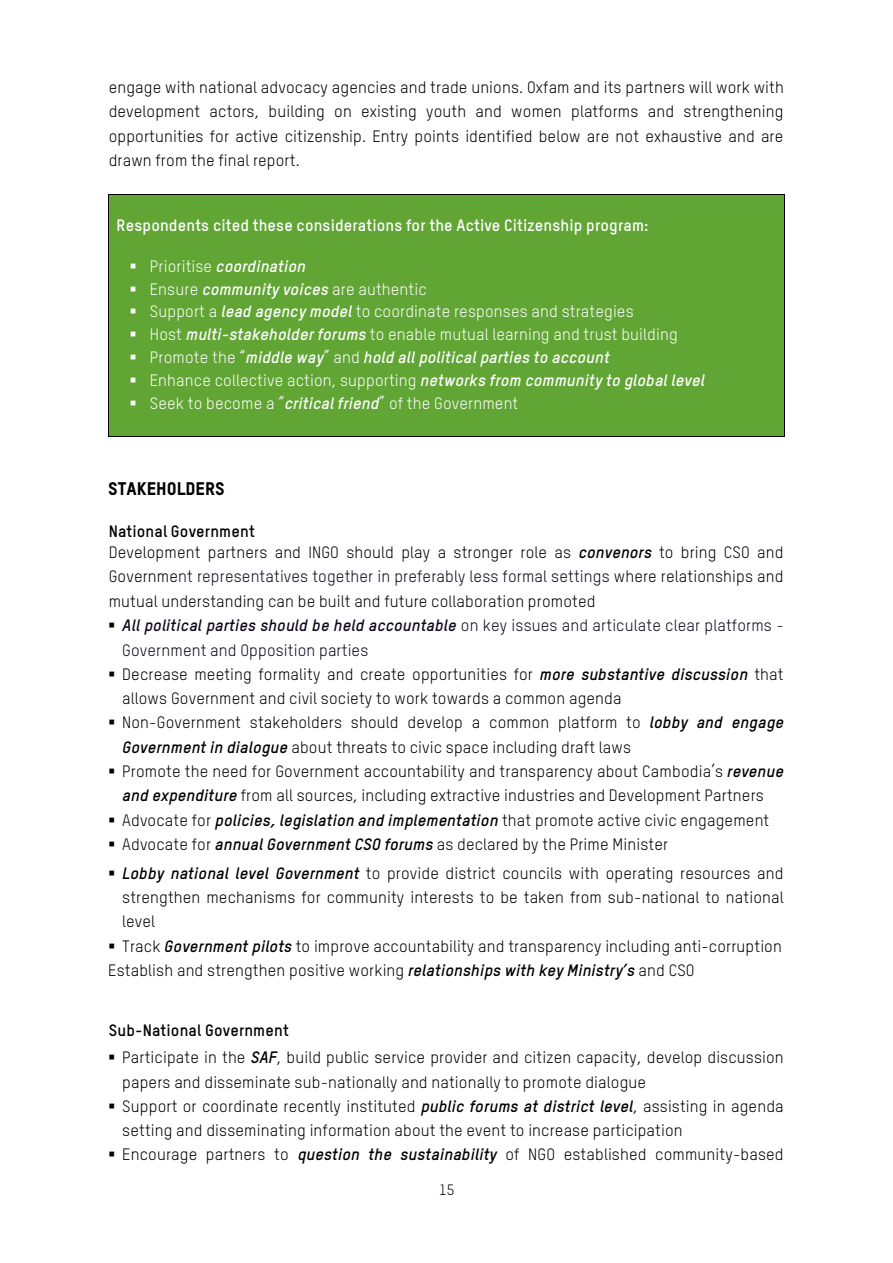
<style>
.page{position:relative;width:893px;height:1263px;background:#fff}
.page>*{position:absolute;margin:0;border:0;box-sizing:border-box;transform-origin:0 0}
.t1{font:18px "Oxfam TSTARPRO Headline";color:#000}
.t2{font:16.2px/24.5px "Oxfam TSTARPRO";letter-spacing:.01em;color:#000}
.t3{font:16.2px "Oxfam TSTARPRO";letter-spacing:.01em;color:#fff}
.t4{font:16.2px/24.5px "Oxfam TSTARPRO";letter-spacing:.01em;color:#0f071c}
.t5{font:italic 700 16.2px "Oxfam TSTARPRO";letter-spacing:.01em;color:#fff}
.t6{font:700 16.2px "Oxfam TSTARPRO";letter-spacing:.01em;color:#fff}
.t7{font:700 16.2px "Oxfam TSTARPRO";letter-spacing:.01em;color:#000}
.t8{font:14.7px "Oxfam TSTARPRO";color:#000}
.s1{font-weight:400;font-style:normal}
.s2{font-weight:700;font-style:italic}
.s3{font-weight:700}
.s4{color:#0f071c}
.s5{color:#000}
</style>
<div class="page">
<div style="left:109px;top:195px;width:675px;height:241px;background:#61a534"></div>
<hr style="left:109px;top:194px;width:675px;height:1px;background:#000">
<hr style="left:108px;top:195px;width:1px;height:241px;background:#000">
<hr style="left:109px;top:436px;width:675px;height:1px;background:#000">
<hr style="left:784px;top:195px;width:1px;height:241px;background:#000">
<p class="t2" style="left:109px;top:75px;width:677px;text-align:justify">engage with national advocacy agencies and trade unions. Oxfam and its partners will work with development actors, building on existing youth and women platforms and strengthening opportunities for active citizenship. Entry points identified below are not exhaustive and are drawn from the final report.</p>
<p class="t6" style="left:117px;top:215px;width:533px">Respondents cited these considerations for the Active Citizenship program:</p>
<p class="t5" style="left:130px;top:256px;width:177px">▪▪ <span class="s1">Prioritise</span> coordination</p>
<p class="t3" style="left:130px;top:279px;width:299px">▪▪ Ensure <span class="s2">community voices</span> are authentic</p>
<p class="t3" style="left:130px;top:302px;width:505px">▪▪ Support a <span class="s2">lead agency model</span> to coordinate responses and strategies</p>
<p class="t3" style="left:130px;top:325px;width:550px">▪▪ Host <span class="s2">multi-stakeholder forums</span> to enable mutual learning and trust building</p>
<p class="t5" style="left:130px;top:347px;width:481px">▪▪ <span class="s1">Promote the “</span>middle way<span class="s1">” and</span> hold all political parties to account</p>
<p class="t3" style="left:130px;top:370px;width:576px">▪▪ Enhance collective action, supporting <span class="s2">networks from community to global level</span></p>
<p class="t3" style="left:130px;top:393px;width:390px">▪▪ Seek to become a “<span class="s2">critical friend</span>” of the Government</p>
<p class="t1" style="left:108px;top:478px;width:118px">STAKEHOLDERS</p>
<p class="t2" style="left:109px;top:520px;width:676px;line-height:21.3px"><span class="s3">National Government<br></span>Development partners and INGO should play a stronger role as <span class="s2">convenors</span> to bring CSO and</p>
<p class="t2" style="left:109px;top:564px;width:676px">Governme<span class="s4">nt representatives together in preferably less formal settings</span> where relationships and mutual understanding can be built and future collaboration promoted</p>
<p class="t4" style="left:122px;top:613px;width:663px;text-indent:-14px"><span class="s5">▪▪</span> <span class="s2">All political parties should be held accountable</span> on key issues and articulate clear platforms -<br>Government and Opposition parties</p>
<p class="t2" style="left:122px;top:661px;width:663px;text-indent:-14px">▪▪ Decrease meeting formality and create opportunities for <span class="s2">more substantive discussion</span> that allows Government and civil society to work towards a common agenda</p>
<p class="t2" style="left:122px;top:710px;width:663px;text-indent:-14px">▪▪ Non-Government stakeholders should develop a common platform to <span class="s2">lobby and engage<br>Government in dialogue</span> about threats to civic space including draft laws</p>
<p class="t2" style="left:108px;top:759px;width:677px;text-align:center">▪▪ Promote the need for Government accountability and transparency about Cambodia’s <span class="s2">revenue and expenditure</span> from all sources, including extractive industries and Development Partners</p>
<p class="t2" style="left:108px;top:808px;width:663px">▪▪ Advocate for <span class="s2">policies, legislation and implementation</span> that promote active civic engagement</p>
<p class="t2" style="left:108px;top:832px;width:561px">▪▪ Advocate for <span class="s2">annual Government CSO forums</span> as declared by the Prime Minister</p>
<p class="t2" style="left:122px;top:861px;width:663px;text-align:justify;text-indent:-14px">▪▪ <span class="s2">Lobby national level Government</span> to provide district councils with operating resources and strengthen mechanisms for community interests to be taken from sub-national to national level</p>
<p class="t2" style="left:108px;top:934px;width:675px">▪▪ Track <span class="s2">Government pilots</span> to improve accountability and transparency including anti-corruption<br>Establish and strengthen positive working <span class="s2">relationships with key Ministry’s</span> and CSO</p>
<p class="t7" style="left:109px;top:1020px;width:182px">Sub-National Government</p>
<p class="t2" style="left:122px;top:1045px;width:663px;text-indent:-14px">▪▪ Participate in the <span class="s2">SAF</span>, build public service provider and citizen capacity, develop discussion papers and disseminate sub-nationally and nationally to promote dialogue</p>
<p class="t2" style="left:122px;top:1093px;width:663px;text-indent:-14px">▪▪ Support or coordinate recently instituted <span class="s2">public forums at district level</span>, assisting in agenda setting and disseminating information about the event to increase participation</p>
<p class="t2" style="left:108px;top:1142px;width:677px">▪▪ Encourage partners to <span class="s2">question the sustainability</span> of NGO established community-based</p>
<p class="t8" style="left:439px;top:1181px;width:17px">15</p>
</div>
